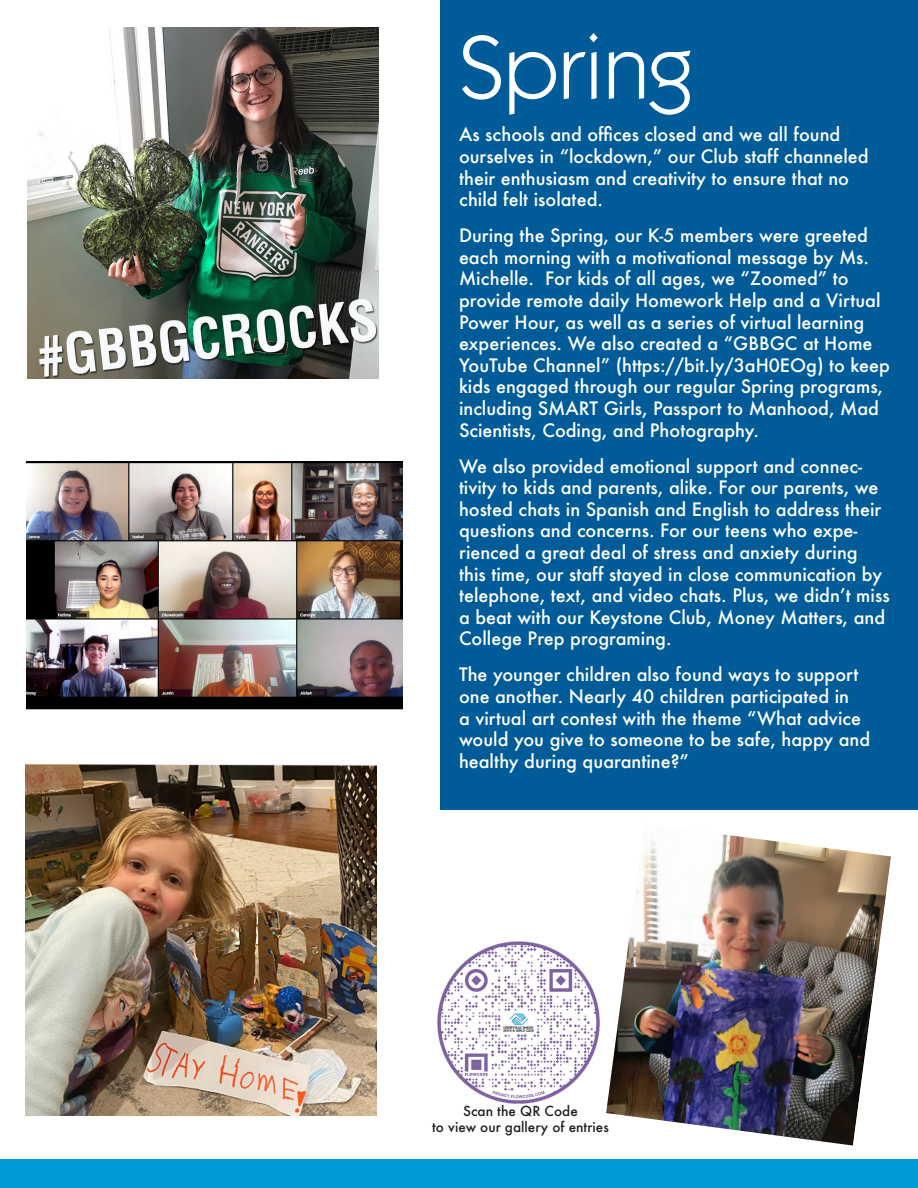
<style>
.page{position:relative;width:918px;height:1188px;background:#fff}
.page>*{position:absolute;margin:0;border:0;box-sizing:border-box;transform-origin:0 0}
.t1{font:90px "Itc Kabel";color:#fff}
.t2{font:500 18px/21.6px "Futura";color:#fff}
.t3{font:500 13.5px/16.2px "Futura";color:#231f20;text-align:center}
</style>
<div class="page">
<div style="left:0;top:1159px;width:918px;height:29px;background:#009ad9"></div>
<div style="left:441px;top:0;width:477px;height:810px;background:#005c98"></div>
<img style="left:28px;top:28px;width:351px;height:351px">
<img style="left:27px;top:462px;width:376px;height:247px">
<img style="left:606px;top:834px;width:285px;height:312px">
<img style="left:437px;top:941px;width:163px;height:163px">
<img style="left:26px;top:765px;width:351px;height:351px">
<p class="t1" style="left:459px;top:15px;width:236px">Spring</p>
<p class="t2" style="left:459px;top:124px;width:411px">As schools and offices closed and we all found ourselves in “lockdown,” our Club staff channeled their enthusiasm and creativity to ensure that no child felt isolated.</p>
<p class="t2" style="left:459px;top:224px;width:432px">During the Spring, our K-5 members were greeted each morning with a motivational message by Ms.<br>Michelle. For kids of all ages, we “Zoomed” to provide remote daily Homework Help and a Virtual Power Hour, as well as a series of virtual learning experiences. We also created a “GBBGC at Home YouTube Channel” (https://bit.ly/3aH0EOg) to keep kids engaged through our regular Spring programs, including SMART Girls, Passport to Manhood, Mad Scientists, Coding, and Photography.</p>
<p class="t2" style="left:459px;top:455px;width:432px">We also provided emotional support and connec&shy;tivity to kids and parents, alike. For our parents, we hosted chats in Spanish and English to address their questions and concerns. For our teens who expe&shy;rienced a great deal of stress and anxiety during<br>this time, our staff stayed in close communication by telephone, text, and video chats. Plus, we didn’t miss a beat with our Keystone Club, Money Matters, and College Prep programing.</p>
<p class="t2" style="left:459px;top:664px;width:413px">The younger children also found ways to support one another. Nearly 40 children participated in<br>a virtual art contest with the theme “What advice would you give to someone to be safe, happy and healthy during quarantine?”</p>
<p class="t3" style="left:432px;top:1103px;width:178px">Scan the QR Code<br>to view our gallery of entries</p>
</div>
